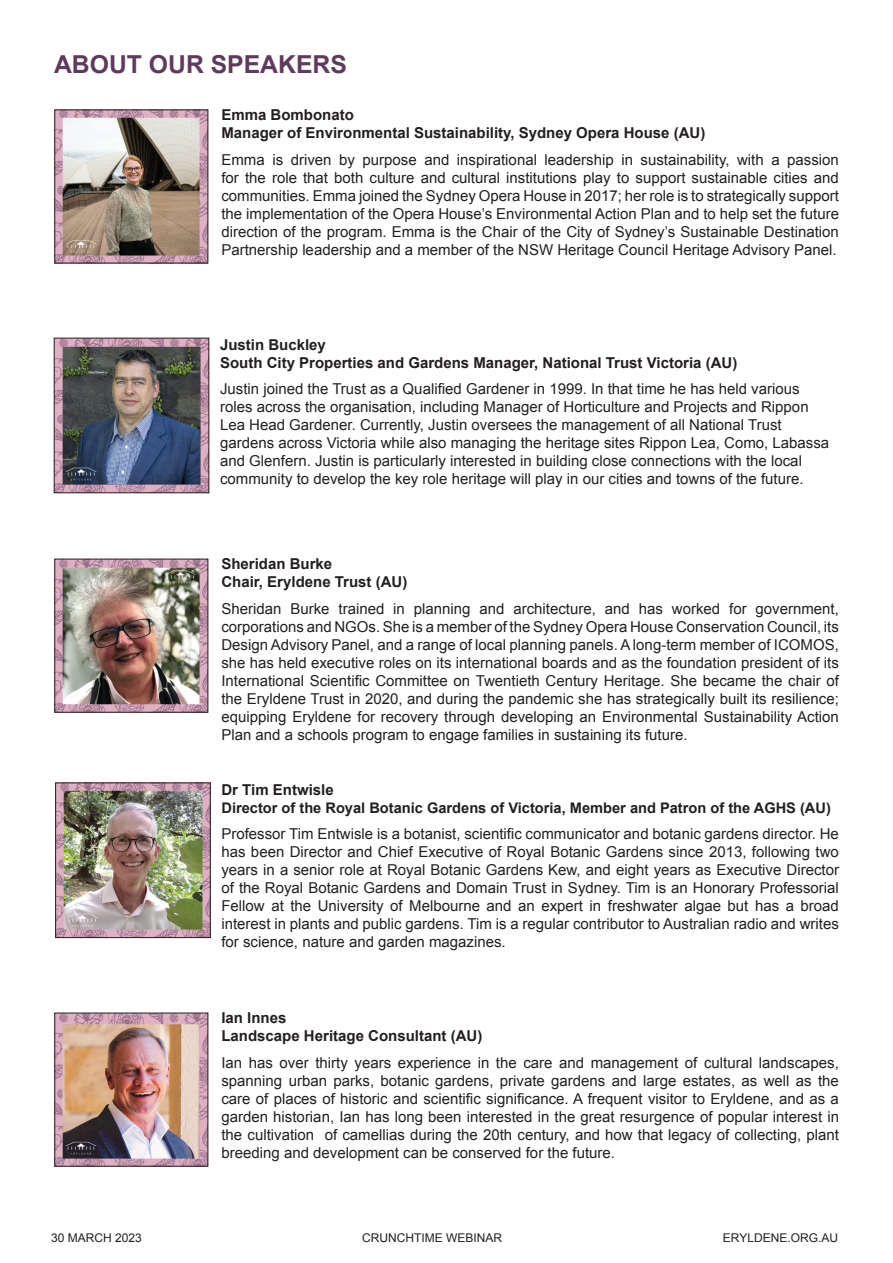
<style>
.page{position:relative;width:893px;height:1263px;background:#fff}
.page>*{position:absolute;margin:0;border:0;box-sizing:border-box;transform-origin:0 0}
.t1{font:700 24.75px "Arial";color:#5f3a5d}
.t2{font:15px/18px "Arial";color:#231f20;text-align:justify}
.t3{font:700 15px/18px "Arial";color:#231f20}
.t4{font:700 14.7px "Arial";color:#231f20}
.t5{font:12px "Arial";color:#231f20}
</style>
<div class="page">
<img style="left:57px;top:112px;width:149px;height:149px">
<img style="left:57px;top:561px;width:149px;height:149px">
<img style="left:57px;top:1015px;width:149px;height:149px">
<img style="left:56px;top:340px;width:151px;height:151px">
<div style="left:54px;top:338px;width:155px;height:155px;border:1px solid #231f20"></div>
<img style="left:57px;top:785px;width:151px;height:151px">
<div style="left:55px;top:783px;width:155px;height:155px;border:1px solid #231f20"></div>
<p class="t1" style="left:54px;top:48px;width:294px">ABOUT OUR SPEAKERS</p>
<p class="t3" style="left:221px;top:106px;width:485px">Emma Bombonato<br>Manager of Environmental Sustainability, Sydney Opera House (AU)</p>
<p class="t2" style="left:221px;top:150px;width:619px">Emma is driven by purpose and inspirational leadership in sustainability, with a passion for the role that both culture and cultural institutions play to support sustainable cities and communities. Emma joined the Sydney Opera House in 2017; her role is to strategically support the implementation of the Opera House’s Environmental Action Plan and to help set the future direction of the program. Emma is the Chair of the City of Sydney’s Sustainable Destination Partnership leadership and a member of the NSW Heritage Council Heritage Advisory Panel.</p>
<p class="t3" style="left:220px;top:336px;width:519px">Justin Buckley<br>South City Properties and Gardens Manager, National Trust Victoria (AU)</p>
<p class="t2" style="left:220px;top:380px;width:611px;text-align:left">Justin joined the Trust as a Qualified Gardener in 1999. In that time he has held various roles across the organisation, including Manager of Horticulture and Projects and Rippon Lea Head Gardener. Currently, Justin oversees the management of all National Trust gardens across Victoria while also managing the heritage sites Rippon Lea, Como, Labassa and Glenfern. Justin is particularly interested in building close connections with the local community to develop the key role heritage will play in our cities and towns of the future.</p>
<p class="t3" style="left:221px;top:555px;width:187px">Sheridan Burke<br>Chair, Eryldene Trust (AU)</p>
<p class="t2" style="left:221px;top:600px;width:619px">Sheridan Burke trained in planning and architecture, and has worked for government, corporations and NGOs. She is a member of the Sydney Opera House Conservation Council, its Design Advisory Panel, and a range of local planning panels. A long-term member of ICOMOS, she has held executive roles on its international boards and as the foundation president of its International Scientific Committee on Twentieth Century Heritage. She became the chair of the Eryldene Trust in 2020, and during the pandemic she has strategically built its resilience; equipping Eryldene for recovery through developing an Environmental Sustainability Action Plan and a schools program to engage families in sustaining its future.</p>
<p class="t3" style="left:221px;top:781px;width:114px">Dr Tim Entwisle</p>
<p class="t4" style="left:221px;top:798px;width:611px">Director of the Royal Botanic Gardens of Victoria, Member and Patron of the AGHS (AU)</p>
<p class="t2" style="left:221px;top:825px;width:619px">Professor Tim Entwisle is a botanist, scientific communicator and botanic gardens director. He has been Director and Chief Executive of Royal Botanic Gardens since 2013, following two years in a senior role at Royal Botanic Gardens Kew, and eight years as Executive Director of the Royal Botanic Gardens and Domain Trust in Sydney. Tim is an Honorary Professorial Fellow at the University of Melbourne and an expert in freshwater algae but has a broad interest in plants and public gardens. Tim is a regular contributor to Australian radio and writes for science, nature and garden magazines.</p>
<p class="t3" style="left:221px;top:1009px;width:262px">Ian Innes<br>Landscape Heritage Consultant (AU)</p>
<p class="t2" style="left:221px;top:1053px;width:619px">Ian has over thirty years experience in the care and management of cultural landscapes, spanning urban parks, botanic gardens, private gardens and large estates, as well as the care of places of historic and scientific significance. A frequent visitor to Eryldene, and as a garden historian, Ian has long been interested in the great resurgence of popular interest in the cultivation of camellias during the 20th century, and how that legacy of collecting, plant breeding and development can be conserved for the future.</p>
<p class="t5" style="left:51px;top:1229px;width:92px">30 MARCH 2023</p>
<p class="t5" style="left:362px;top:1229px;width:141px">CRUNCHTIME WEBINAR</p>
<p class="t5" style="left:723px;top:1229px;width:117px">ERYLDENE.ORG.AU</p>
</div>
